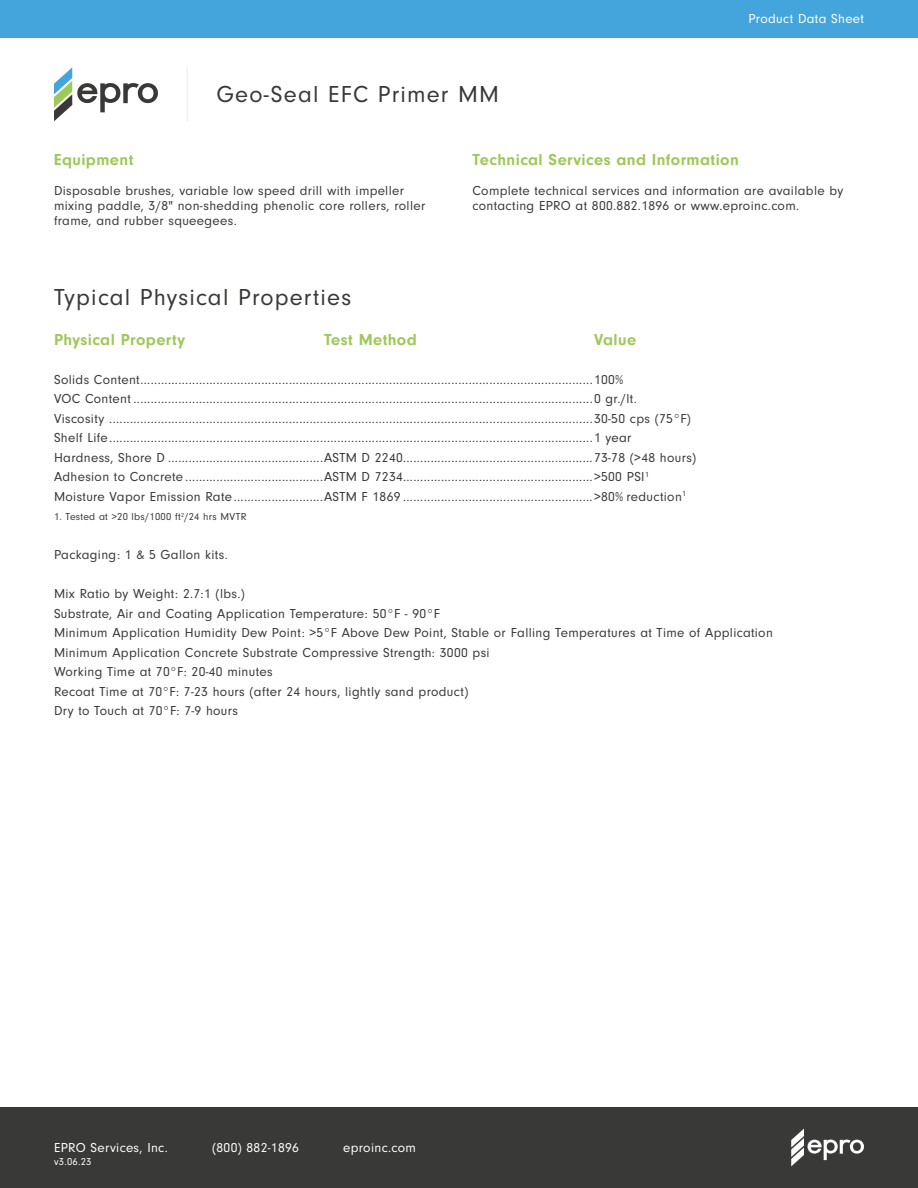
<style>
.page{position:relative;width:918px;height:1188px;background:#fff}
.page>*{position:absolute;margin:0;border:0;box-sizing:border-box;transform-origin:0 0}
.t1{font:24px "Neuzeit Gro";letter-spacing:.05em;color:#393938}
.t2{font:700 16.5px "Neuzeit Gro";letter-spacing:.025em;color:#9ec859}
.t3{font:13.5px/15px "Neuzeit Gro";letter-spacing:.025em;color:#393938}
.t4{font:13.5px "Neuzeit Gro";letter-spacing:.025em;color:#fff}
.t5{font:10.5px "Neuzeit Gro";letter-spacing:.025em;color:#393938}
.t6{font:10.5px "Neuzeit Gro";color:#fff}
</style>
<div class="page">
<svg style="left:54px;top:67px;width:104px;height:54px"></svg>
<hr style="left:186px;top:67px;width:2px;height:54px;background:#eff0f0">
<div style="left:0;top:0;width:918px;height:38px;background:#44a5dc"></div>
<div style="left:0;top:1107px;width:918px;height:81px;background:#393938"></div>
<svg style="left:791px;top:1129px;width:73px;height:37px"></svg>
<h1 class="t1" style="left:216px;top:82px;width:284px">Geo-Seal EFC Primer MM</h1>
<p class="t4" style="left:748px;top:11px;width:117px">Product Data Sheet</p>
<p class="t2" style="left:54px;top:150px;width:81px">Equipment</p>
<p class="t3" style="left:54px;top:183px;width:373px">Disposable brushes, variable low speed drill with impeller mixing paddle, 3/8" non-shedding phenolic core rollers, roller frame, and rubber squeegees.</p>
<p class="t1" style="left:54px;top:284px;width:299px">Typical Physical Properties</p>
<p class="t2" style="left:472px;top:150px;width:268px">Technical Services and Information</p>
<p class="t3" style="left:472px;top:183px;width:372px">Complete technical services and information are available by contacting EPRO at 800.882.1896 or www.eproinc.com.</p>
<p class="t2" style="left:54px;top:330px;width:133px">Physical Property</p>
<p class="t2" style="left:324px;top:330px;width:94px">Test Method</p>
<p class="t2" style="left:594px;top:330px;width:44px">Value</p>
<p class="t3" style="left:54px;top:372px;width:571px">Solids Content...................................................................................................................................100%</p>
<p class="t3" style="left:54px;top:392px;width:584px">VOC Content .....................................................................................................................................0 gr./lt.</p>
<p class="t3" style="left:54px;top:411px;width:638px">Viscosity ............................................................................................................................................30-50 cps (75°F)</p>
<p class="t3" style="left:54px;top:431px;width:579px">Shelf Life............................................................................................................................................1 year</p>
<p class="t3" style="left:54px;top:450px;width:644px">Hardness, Shore D .............................................ASTM D 2240.......................................................73-78 (&gt;48 hours)</p>
<p class="t3" style="left:54px;top:470px;width:596px">Adhesion to Concrete ........................................ASTM D 7234.......................................................&gt;500 PSI<sup>1</sup></p>
<p class="t3" style="left:54px;top:489px;width:634px">Moisture Vapor Emission Rate..........................ASTM F 1869 .......................................................&gt;80% reduction<sup>1</sup></p>
<p class="t5" style="left:54px;top:511px;width:194px">1. Tested at &gt;20 lbs/1000 ft<sup>2</sup>/24 hrs MVTR</p>
<p class="t3" style="left:54px;top:548px;width:175px">Packaging: 1 &amp; 5 Gallon kits.</p>
<p class="t3" style="left:54px;top:587px;width:193px">Mix Ratio by Weight: 2.7:1 (lbs.)</p>
<p class="t3" style="left:54px;top:606px;width:387px">Substrate, Air and Coating Application Temperature: 50°F - 90°F</p>
<p class="t3" style="left:54px;top:626px;width:720px">Minimum Application Humidity Dew Point: &gt;5°F Above Dew Point, Stable or Falling Temperatures at Time of Application</p>
<p class="t3" style="left:54px;top:645px;width:437px">Minimum Application Concrete Substrate Compressive Strength: 3000 psi</p>
<p class="t3" style="left:54px;top:665px;width:220px">Working Time at 70°F: 20-40 minutes</p>
<p class="t3" style="left:54px;top:684px;width:416px">Recoat Time at 70°F: 7-23 hours (after 24 hours, lightly sand product)</p>
<p class="t3" style="left:54px;top:704px;width:186px">Dry to Touch at 70°F: 7-9 hours</p>
<p class="t4" style="left:54px;top:1140px;width:115px">EPRO Services, Inc.</p>
<p class="t4" style="left:212px;top:1140px;width:88px">(800) 882-1896</p>
<p class="t4" style="left:343px;top:1140px;width:74px">eproinc.com</p>
<p class="t6" style="left:54px;top:1155px;width:39px">v3.06.23</p>
</div>
